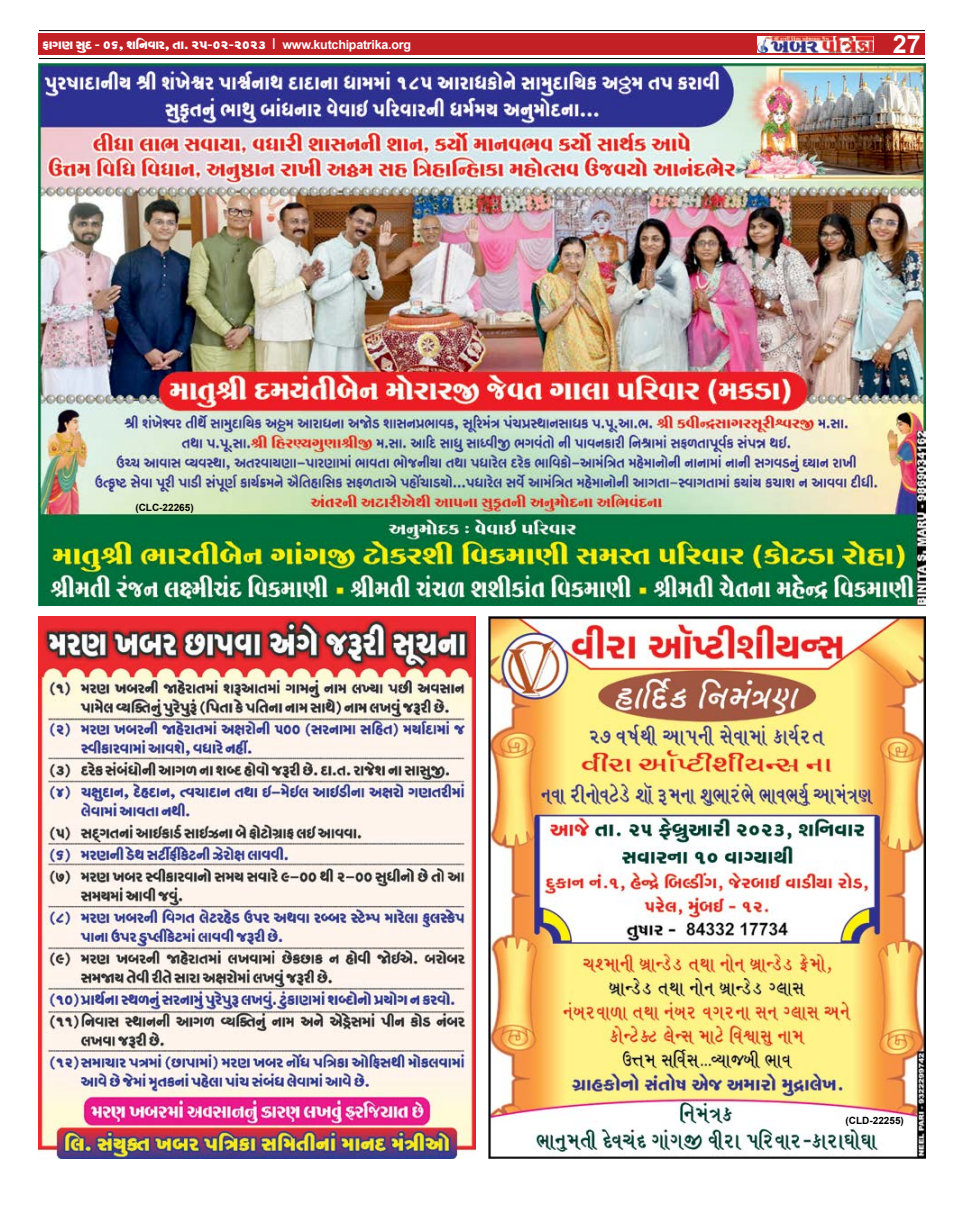
<style>
.page{position:relative;width:964px;height:1205px;background:#fff}
.page>*{position:absolute;margin:0;border:0;box-sizing:border-box;transform-origin:0 0}
.t1{font:700 25px "Arial";color:#fff}
.t2{font:15px "SHREE GUJ7";letter-spacing:-.02em;color:#fff}
.t3{font:700 10px "Arial";color:#000}
.s1{font-family:"Arial"}
.s2{font-family:"Arial";font-weight:700;font-size:12.5px}
</style>
<div class="page">
<hr style="left:39px;top:58px;width:886px;height:1px;background:#000">
<div style="left:39px;top:34px;width:886px;height:21px;background:#c22025"></div>
<hr style="left:39px;top:30px;width:886px;height:1px;background:#000">
<img style="left:757px;top:36px;width:116px;height:17px">
<img style="left:39px;top:64px;width:886px;height:542px">
<img style="left:488px;top:617px;width:437px;height:542px">
<img style="left:39px;top:617px;width:437px;height:542px">
<p class="t2" style="left:43px;top:38px;width:370px">apNZ kyv$ - 06, ir“hpf, sp. 25-02-2023 <span class="s1">I</span> <span class="s2">www.kutchipatrika.org</span></p>
<h1 class="t1" style="left:893px;top:26px;width:29px">27</h1>
<p class="t3" style="left:135px;top:501px;width:60px">(CLC-22265)</p>
<p class="t3" style="left:845px;top:1113px;width:60px">(CLD-22255)</p>
</div>
